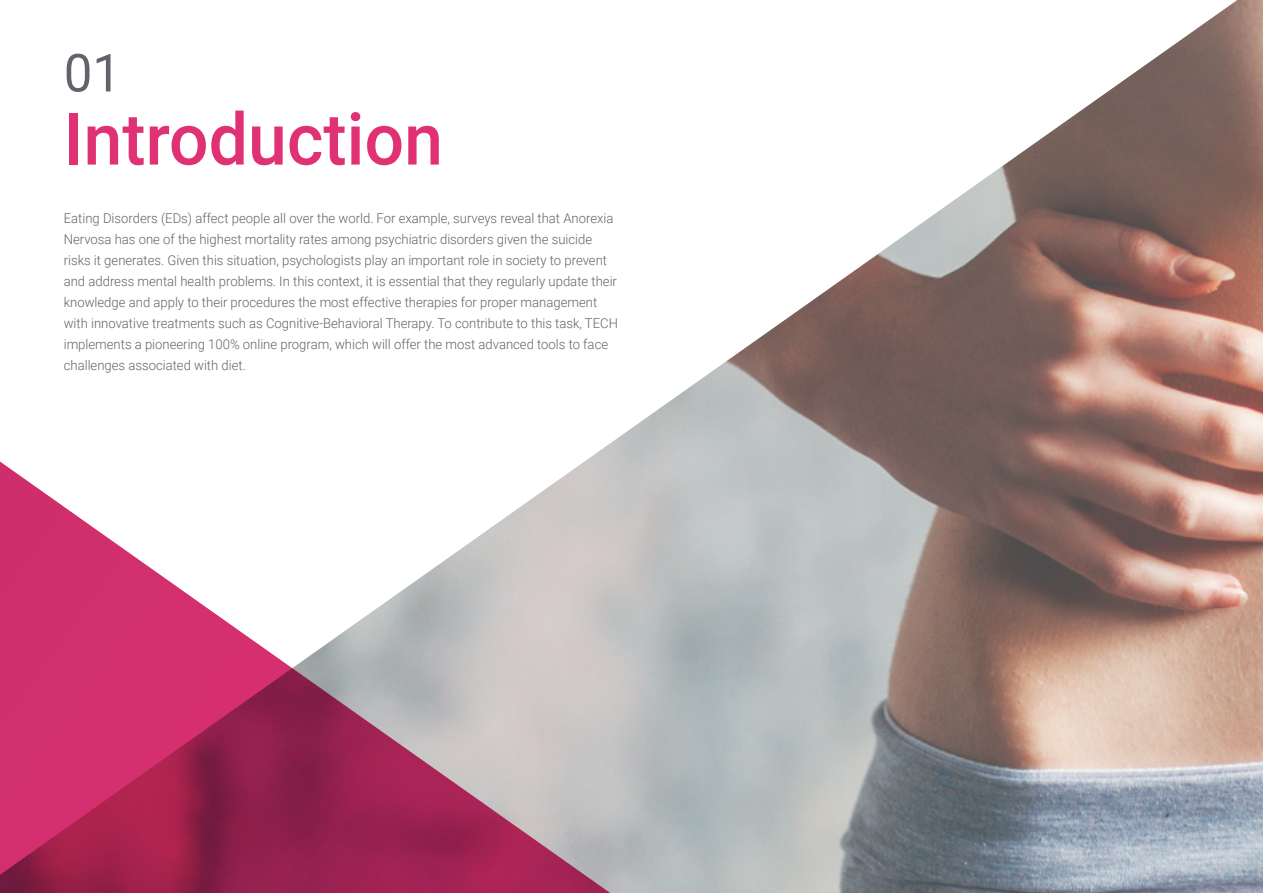
<style>
.page{position:relative;width:1263px;height:893px;background:#fff}
.page>*{position:absolute;margin:0;border:0;box-sizing:border-box;transform-origin:0 0}
.t1{font:500 72px "Roboto";color:#df3174}
.t2{font:52.5px "Roboto";color:#61646a}
.t3{font:300 13.5px/21px "Roboto";color:#61646a}
</style>
<div class="page">
<img style="left:607px;top:0;width:656px;height:893px">
<svg style="left:0;top:446px;width:640px;height:447px"></svg>
<h2 class="t2" style="left:64px;top:36px;width:59px">01</h2>
<h1 class="t1" style="left:64px;top:89px;width:381px">Introduction</h1>
<p class="t3" style="left:64px;top:207px;width:556px">Eating Disorders (EDs) affect people all over the world. For example, surveys reveal that Anorexia Nervosa has one of the highest mortality rates among psychiatric disorders given the suicide risks it generates. Given this situation, psychologists play an important role in society to prevent and address mental health problems. In this context, it is essential that they regularly update their knowledge and apply to their procedures the most effective therapies for proper management with innovative treatments such as Cognitive-Behavioral Therapy. To contribute to this task, TECH implements a pioneering 100% online program, which will offer the most advanced tools to face challenges associated with diet.</p>
</div>
